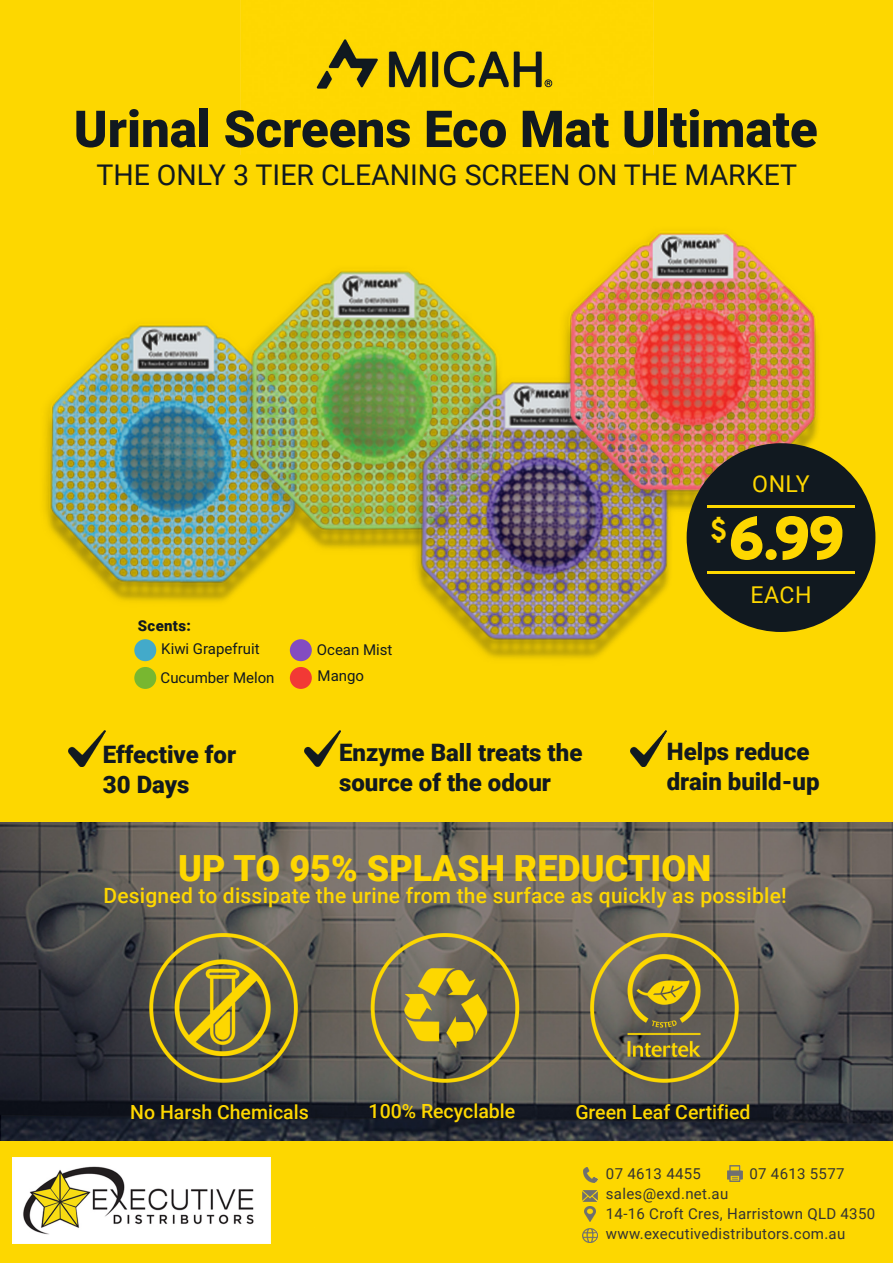
<style>
.page{position:relative;width:893px;height:1263px;background:#fdd700}
.page>*{position:absolute;margin:0;border:0;box-sizing:border-box;transform-origin:0 0}
.t1{font:60.75px "Overpass";color:#fed700}
.t2{font:900 51px "Roboto";color:#111920}
.t3{font:900 36px "Roboto";color:#fed700}
.t4{font:28.5px "Roboto";color:#111920}
.t5{font:900 24px/30px "Roboto";color:#111920}
.t6{font:23.1px "Roboto";letter-spacing:.02em;color:#fed700}
.t7{font:500 21px "Roboto";letter-spacing:.01em;color:#fed700}
.t8{font:500 19.5px "Roboto";color:#fed700}
.t9{font:15px/20.1px "Roboto";letter-spacing:.02em;color:#333}
.t10{font:15px "Roboto";color:#111920}
.t11{font:900 15px "Roboto";letter-spacing:.02em;color:#111920}
</style>
<div class="page">
<img style="left:0;top:823px;width:893px;height:317px">
<img style="left:40px;top:226px;width:782px;height:439px">
<img style="left:149px;top:934px;width:589px;height:149px">
<div style="left:687px;top:443px;width:188px;height:189px;background:#111920;border-radius:50%"></div>
<hr style="left:707px;top:505px;width:148px;height:3px;background:#fed800">
<hr style="left:707px;top:571px;width:148px;height:3px;background:#fed800">
<div style="left:240px;top:0;width:413px;height:154px;background:#fed700"></div>
<img style="left:583px;top:1228px;width:15px;height:15px">
<img style="left:583px;top:1167px;width:14px;height:16px">
<img style="left:727px;top:1166px;width:16px;height:15px">
<img style="left:583px;top:1190px;width:15px;height:11px">
<img style="left:585px;top:1207px;width:10px;height:14px">
<img style="left:12px;top:1157px;width:258px;height:87px">
<img style="left:69px;top:731px;width:36px;height:35px">
<img style="left:304px;top:731px;width:37px;height:36px">
<img style="left:630px;top:731px;width:37px;height:35px">
<div style="left:134px;top:639px;width:22px;height:22px;background:#43aaca;border-radius:50%"></div>
<div style="left:290px;top:639px;width:22px;height:22px;background:#834cc1;border-radius:50%"></div>
<div style="left:134px;top:667px;width:22px;height:22px;background:#78b730;border-radius:50%"></div>
<div style="left:290px;top:667px;width:22px;height:22px;background:#f23935;border-radius:50%"></div>
<h2 class="t2" style="left:74px;top:93px;width:745px">Urinal Screens Eco Mat Ultimate</h2>
<h3 class="t4" style="left:96px;top:155px;width:702px">THE ONLY 3 TIER CLEANING SCREEN ON THE MARKET</h3>
<h3 class="t6" style="left:752px;top:467px;width:59px">ONLY</h3>
<h1 class="t1" style="left:710px;top:489px;width:137px"><sup>$</sup>6.99</h1>
<p class="t11" style="left:138px;top:615px;width:54px">Scents:</p>
<p class="t10" style="left:161px;top:638px;width:100px">Kiwi Grapefruit</p>
<p class="t10" style="left:317px;top:640px;width:77px">Ocean Mist</p>
<p class="t10" style="left:161px;top:667px;width:115px">Cucumber Melon</p>
<p class="t10" style="left:318px;top:665px;width:48px">Mango</p>
<h3 class="t5" style="left:103px;top:738px;width:135px">Effective for<br>30 Days</h3>
<h3 class="t5" style="left:339px;top:737px;width:245px">Enzyme Ball treats the source of the odour</h3>
<h3 class="t6" style="left:750px;top:579px;width:63px">EACH</h3>
<h3 class="t5" style="left:667px;top:735px;width:154px">Helps reduce drain build-up</h3>
<h3 class="t3" style="left:178px;top:843px;width:535px">UP TO 95% SPLASH REDUCTION</h3>
<h3 class="t7" style="left:103px;top:880px;width:685px">Designed to dissipate the urine from the surface as quickly as possible!</h3>
<h3 class="t8" style="left:130px;top:1099px;width:180px">No Harsh Chemicals</h3>
<h3 class="t8" style="left:369px;top:1097px;width:148px">100% Recyclable</h3>
<h3 class="t8" style="left:575px;top:1099px;width:177px">Green Leaf Certified</h3>
<p class="t9" style="left:606px;top:1163px;width:97px">07 4613 4455</p>
<p class="t9" style="left:749px;top:1163px;width:97px">07 4613 5577</p>
<p class="t9" style="left:606px;top:1183px;width:271px">sales@exd.net.au<br>14-16 Croft Cres, Harristown QLD 4350 www.executivedistributors.com.au</p>
</div>
